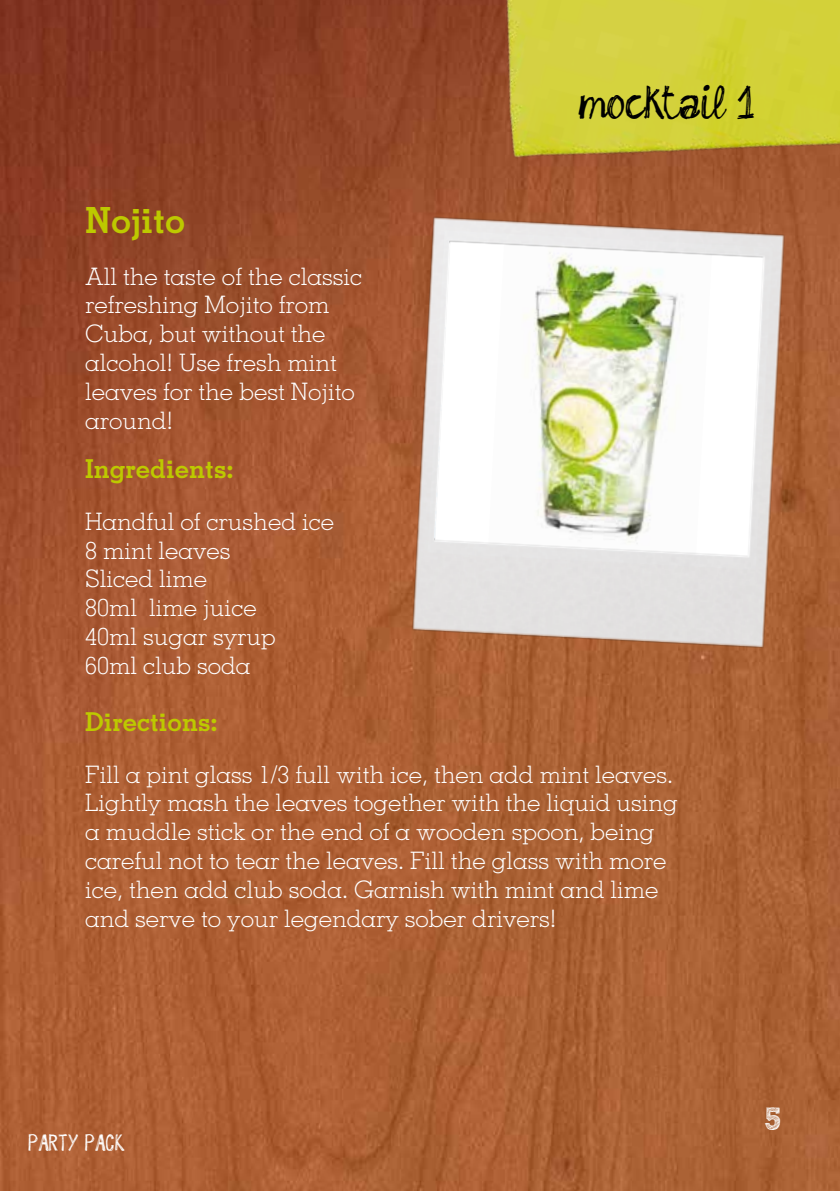
<style>
.page{position:relative;width:840px;height:1191px;background:#fff}
.page>*{position:absolute;margin:0;border:0;box-sizing:border-box;transform-origin:0 0}
.t1{font:48px "sketch me FREE version";color:#000}
.t2{font:700 36px "Memphis";color:#bdc900}
.t3{font:700 32px "freeversion Sketch Block";color:#fff}
.t4{font:700 26px "Memphis";color:#bdc900}
.t5{font:300 24px/28.8px "Memphis";color:#fff}
.t6{font:24px "sketch me FREE version";color:#fff}
</style>
<div class="page">
<img style="left:0;top:0;width:839px;height:1191px">
<img style="left:310px;top:0;width:529px;height:279px">
<img style="left:401px;top:204px;width:404px;height:462px">
<h1 class="t1" style="left:578px;top:84px;width:178px">mocktail 1</h1>
<h2 class="t2" style="left:85px;top:198px;width:102px">Nojito</h2>
<p class="t5" style="left:85px;top:261px;width:278px">All the taste of the classic refreshing Mojito from<br>Cuba, but without the alcohol! Use fresh mint leaves for the best Nojito around!</p>
<p class="t4" style="left:85px;top:453px;width:150px">Ingredients:</p>
<p class="t5" style="left:85px;top:506px;width:250px">Handful of crushed ice<br>8 mint leaves<br>Sliced lime<br>80ml lime juice<br>40ml sugar syrup<br>60ml club soda</p>
<p class="t4" style="left:85px;top:705px;width:134px">Directions:</p>
<p class="t5" style="left:85px;top:759px;width:594px">Fill a pint glass 1/3 full with ice, then add mint leaves.<br>Lightly mash the leaves together with the liquid using a muddle stick or the end of a wooden spoon, being careful not to tear the leaves. Fill the glass with more ice, then add club soda. Garnish with mint and lime and serve to your legendary sober drivers!</p>
<p class="t6" style="left:28px;top:1133px;width:98px">PARTY PACK</p>
<h3 class="t3" style="left:763px;top:1107px;width:19px">5</h3>
</div>
